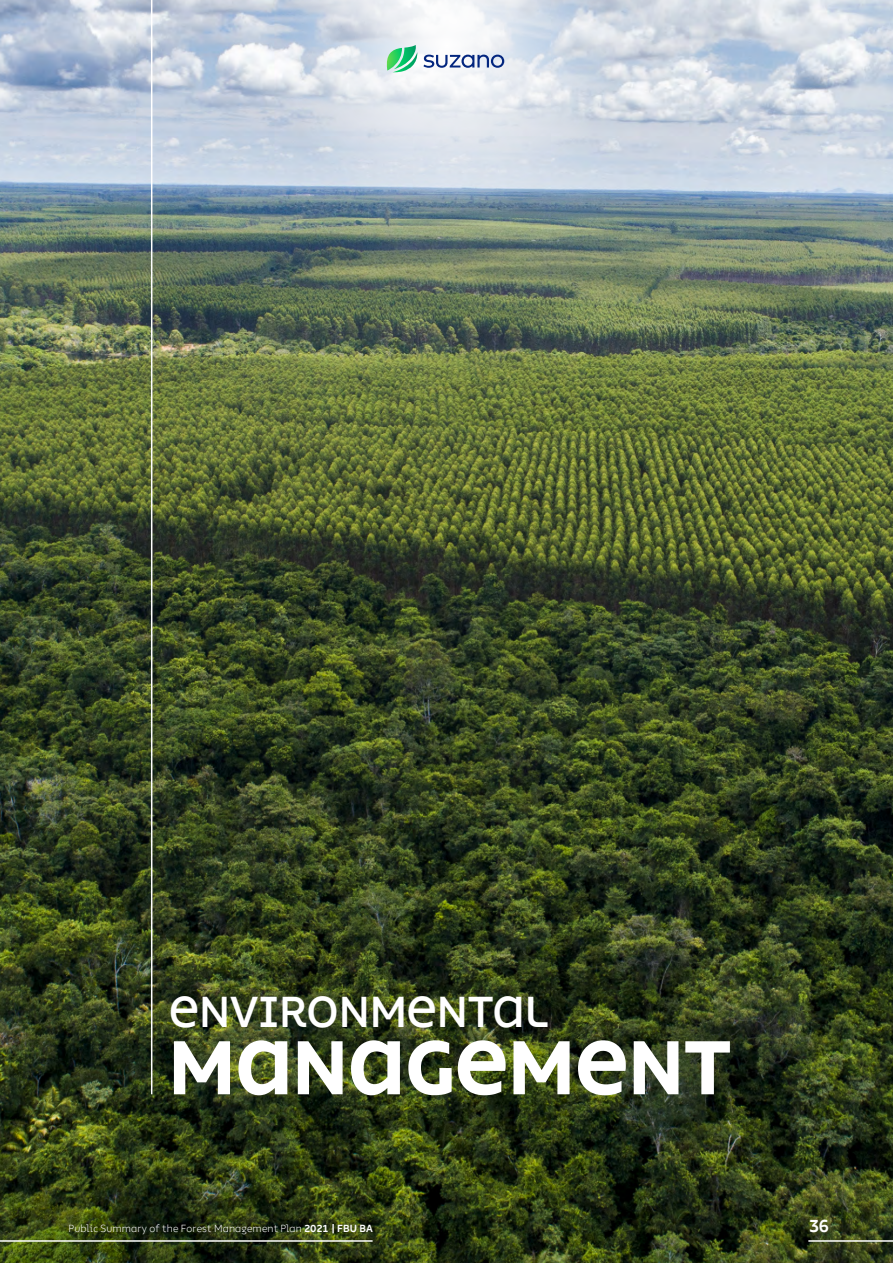
<style>
.page{position:relative;width:893px;height:1263px;background:#fff}
.page>*{position:absolute;margin:0;border:0;box-sizing:border-box;transform-origin:0 0}
.t1{font:800 78px "Suzano Unicase";color:#fff}
.t2{font:500 45px "Suzano Unicase";color:#fff}
.t3{font:700 18px "Suzano Display";color:#fff}
.t4{font:300 10.5px "Suzano Display";letter-spacing:.015em;color:#fff}
.s1{font-weight:700}
</style>
<div class="page">
<img style="left:0;top:0;width:893px;height:1263px">
<hr style="left:151px;top:0;width:1px;height:1094px;background:#fff">
<svg style="left:277px;top:0;width:338px;height:214px"></svg>
<hr style="left:808px;top:1240px;width:85px;height:2px;background:#fff">
<svg style="left:386px;top:45px;width:31px;height:27px"></svg>
<svg style="left:423px;top:55px;width:81px;height:13px"></svg>
<hr style="left:0;top:1240px;width:373px;height:2px;background:#fff">
<h2 class="t2" style="left:169px;top:983px;width:381px">ENVIRONMENTAL</h2>
<h1 class="t1" style="left:169px;top:1018px;width:564px">MANAGEMENT</h1>
<p class="t4" style="left:69px;top:1222px;width:306px">Public Summary of the Forest Management Plan <span class="s1">2021 | FBU BA</span></p>
<h3 class="t3" style="left:809px;top:1215px;width:21px">36</h3>
</div>
